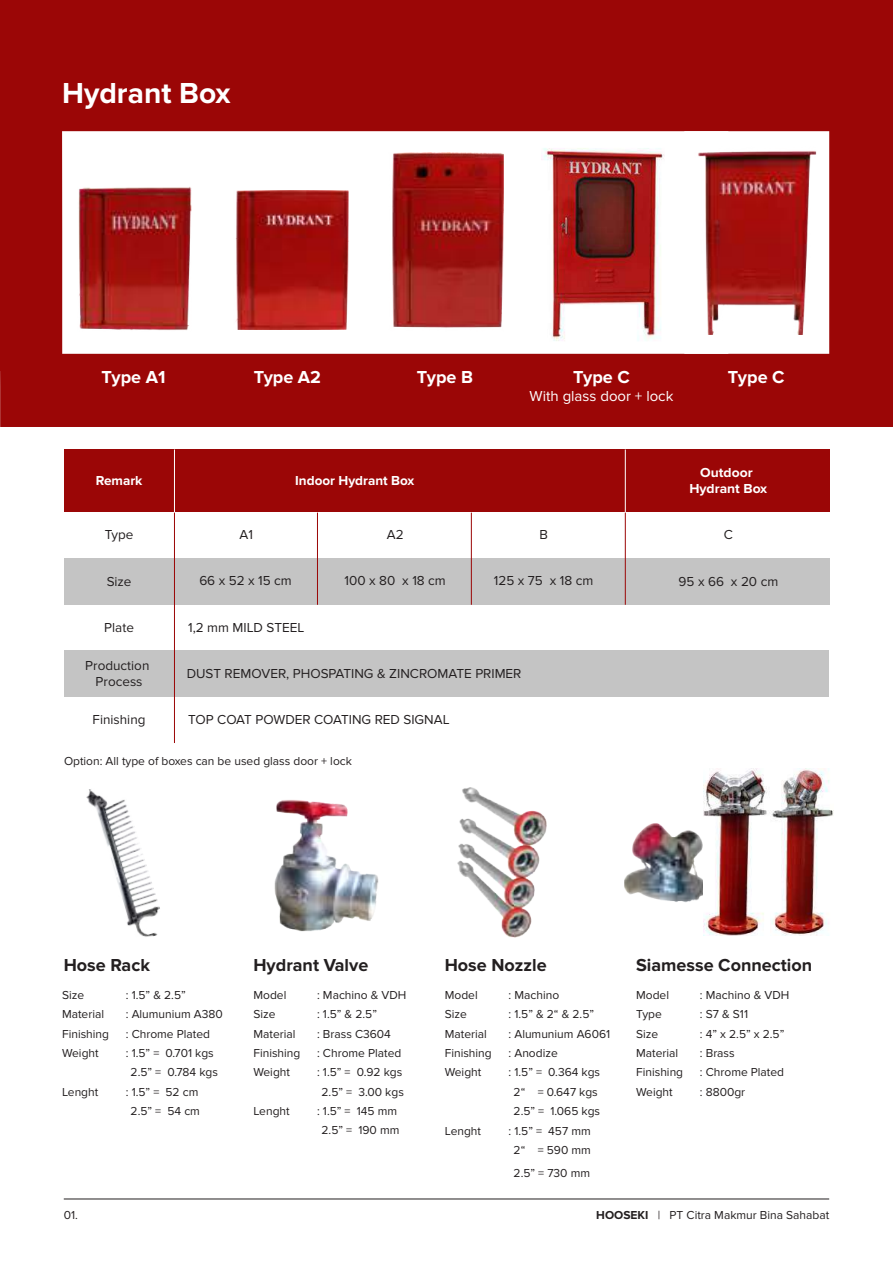
<style>
.page{position:relative;width:893px;height:1263px;background:#fff}
.page>*{position:absolute;margin:0;border:0;box-sizing:border-box;transform-origin:0 0}
.t1{font:700 30px "Proxima Nova";color:#fff}
.t2{font:700 18px "Proxima Nova";color:#231f20}
.t3{font:700 18px "Proxima Nova";color:#fff}
.t4{font:15px "Proxima Nova";color:#fff}
.t5{font:13.5px/16.2px "Proxima Nova";color:#231f20;text-align:center}
.t6{font:700 13.5px/16.2px "Proxima Nova";color:#fff;text-align:center}
.t7{font:12px/19.4px "Proxima Nova";color:#231f20;text-align:center}
.s1{font-weight:700}
</style>
<div class="page">
<div style="left:0;top:0;width:893px;height:371px;background:#9b0606"></div>
<div style="left:64px;top:449px;width:110px;height:64px;background:#9b0606"></div>
<div style="left:174px;top:449px;width:361px;height:64px;background:#9b0606"></div>
<div style="left:535px;top:449px;width:149px;height:64px;background:#9b0606"></div>
<div style="left:684px;top:449px;width:145px;height:64px;background:#9b0606"></div>
<hr style="left:174px;top:449px;width:1px;height:64px;background:#fff">
<hr style="left:625px;top:449px;width:1px;height:64px;background:#fff">
<div style="left:64px;top:559px;width:765px;height:46px;background:#c4c4c4"></div>
<div style="left:64px;top:651px;width:110px;height:46px;background:#c4c4c4"></div>
<div style="left:174px;top:651px;width:655px;height:46px;background:#c4c4c4"></div>
<hr style="left:174px;top:513px;width:1px;height:230px;background:#9b0606">
<hr style="left:317px;top:513px;width:1px;height:92px;background:#9b0606">
<hr style="left:471px;top:513px;width:1px;height:92px;background:#9b0606">
<hr style="left:625px;top:513px;width:1px;height:92px;background:#9b0606">
<hr style="left:64px;top:1198px;width:765px;height:1px;background:#231f20">
<div style="left:0;top:371px;width:893px;height:56px;background:#9b0606"></div>
<div style="left:62px;top:131px;width:622px;height:223px;background:#fff"></div>
<div style="left:684px;top:334px;width:145px;height:20px;background:#fff"></div>
<img style="left:541px;top:137px;width:124px;height:210px">
<img style="left:78px;top:187px;width:113px;height:146px">
<img style="left:672px;top:131px;width:158px;height:203px">
<img style="left:234px;top:190px;width:114px;height:140px">
<img style="left:377px;top:152px;width:126px;height:179px">
<img style="left:86px;top:789px;width:74px;height:148px">
<img style="left:274px;top:800px;width:105px;height:132px">
<img style="left:458px;top:787px;width:88px;height:150px">
<img style="left:625px;top:823px;width:78px;height:80px">
<img style="left:703px;top:768px;width:131px;height:167px">
<h1 class="t1" style="left:62px;top:75px;width:170px">Hydrant Box</h1>
<h2 class="t3" style="left:101px;top:366px;width:65px">Type A1</h2>
<h2 class="t3" style="left:254px;top:366px;width:69px">Type A2</h2>
<h2 class="t3" style="left:417px;top:366px;width:58px">Type B</h2>
<h2 class="t3" style="left:573px;top:366px;width:58px">Type C</h2>
<p class="t4" style="left:529px;top:387px;width:145px">With glass door + lock</p>
<h2 class="t3" style="left:728px;top:366px;width:58px">Type C</h2>
<p class="t6" style="left:96px;top:472px;width:48px">Remark</p>
<p class="t5" style="left:105px;top:527px;width:30px">Type</p>
<p class="t5" style="left:107px;top:573px;width:26px">Size</p>
<p class="t5" style="left:104px;top:619px;width:31px">Plate</p>
<p class="t5" style="left:85px;top:657px;width:66px">Production<br>Process</p>
<p class="t6" style="left:295px;top:472px;width:121px">Indoor Hydrant Box</p>
<p class="t6" style="left:689px;top:464px;width:79px">Outdoor<br>Hydrant Box</p>
<p class="t5" style="left:240px;top:527px;width:15px">A1</p>
<p class="t5" style="left:387px;top:527px;width:18px">A2</p>
<p class="t5" style="left:539px;top:527px;width:10px">B</p>
<p class="t5" style="left:724px;top:527px;width:11px">C</p>
<p class="t5" style="left:199px;top:573px;width:94px">66 x 52 x 15 cm</p>
<p class="t5" style="left:345px;top:573px;width:103px">100 x 80 x 18 cm</p>
<p class="t5" style="left:494px;top:573px;width:101px">125 x 75 x 18 cm</p>
<p class="t5" style="left:679px;top:573px;width:101px">95 x 66 x 20 cm</p>
<p class="t5" style="left:188px;top:620px;width:118px">1,2 mm MILD STEEL</p>
<p class="t5" style="left:187px;top:666px;width:336px">DUST REMOVER, PHOSPATING &amp; ZINCROMATE PRIMER</p>
<p class="t5" style="left:93px;top:711px;width:54px">Finishing</p>
<p class="t5" style="left:188px;top:712px;width:263px">TOP COAT POWDER COATING RED SIGNAL</p>
<p class="t7" style="left:64px;top:752px;width:289px">Option: All type of boxes can be used glass door + lock</p>
<h2 class="t2" style="left:64px;top:954px;width:88px">Hose Rack</h2>
<h2 class="t2" style="left:253px;top:954px;width:116px">Hydrant Valve</h2>
<h2 class="t2" style="left:445px;top:954px;width:103px">Hose Nozzle</h2>
<h2 class="t2" style="left:636px;top:954px;width:178px">Siamesse Connection</h2>
<p class="t7" style="left:62px;top:985px;width:24px">Size</p>
<p class="t7" style="left:126px;top:985px;width:61px">: 1.5” &amp; 2.5”</p>
<p class="t7" style="left:253px;top:985px;width:34px">Model</p>
<p class="t7" style="left:317px;top:985px;width:91px">: Machino &amp; VDH</p>
<p class="t7" style="left:445px;top:985px;width:34px">Model</p>
<p class="t7" style="left:509px;top:985px;width:52px">: Machino</p>
<p class="t7" style="left:636px;top:985px;width:34px">Model</p>
<p class="t7" style="left:700px;top:985px;width:91px">: Machino &amp; VDH</p>
<p class="t7" style="left:62px;top:1005px;width:43px">Material</p>
<p class="t7" style="left:126px;top:1005px;width:98px">: Alumunium A380</p>
<p class="t7" style="left:253px;top:1005px;width:24px">Size</p>
<p class="t7" style="left:317px;top:1005px;width:61px">: 1.5” &amp; 2.5”</p>
<p class="t7" style="left:445px;top:1005px;width:24px">Size</p>
<p class="t7" style="left:509px;top:1005px;width:87px">: 1.5” &amp; 2“ &amp; 2.5”</p>
<p class="t7" style="left:636px;top:1005px;width:27px">Type</p>
<p class="t7" style="left:700px;top:1005px;width:50px">: S7 &amp; S11</p>
<p class="t7" style="left:62px;top:1024px;width:49px">Finishing</p>
<p class="t7" style="left:126px;top:1024px;width:86px">: Chrome Plated</p>
<p class="t7" style="left:253px;top:1024px;width:43px">Material</p>
<p class="t7" style="left:317px;top:1024px;width:75px">: Brass C3604</p>
<p class="t7" style="left:445px;top:1024px;width:43px">Material</p>
<p class="t7" style="left:509px;top:1024px;width:103px">: Alumunium A6061</p>
<p class="t7" style="left:636px;top:1024px;width:24px">Size</p>
<p class="t7" style="left:700px;top:1024px;width:86px">: 4” x 2.5” x 2.5”</p>
<p class="t7" style="left:62px;top:1043px;width:38px">Weight</p>
<p class="t7" style="left:126px;top:1043px;width:89px">: 1.5” = 0.701 kgs</p>
<p class="t7" style="left:253px;top:1044px;width:49px">Finishing</p>
<p class="t7" style="left:317px;top:1044px;width:86px">: Chrome Plated</p>
<p class="t7" style="left:445px;top:1044px;width:49px">Finishing</p>
<p class="t7" style="left:509px;top:1044px;width:51px">: Anodize</p>
<p class="t7" style="left:636px;top:1043px;width:43px">Material</p>
<p class="t7" style="left:700px;top:1043px;width:36px">: Brass</p>
<p class="t7" style="left:636px;top:1063px;width:49px">Finishing</p>
<p class="t7" style="left:700px;top:1063px;width:86px">: Chrome Plated</p>
<p class="t7" style="left:636px;top:1082px;width:38px">Weight</p>
<p class="t7" style="left:700px;top:1082px;width:47px">: 8800gr</p>
<p class="t7" style="left:253px;top:1063px;width:38px">Weight</p>
<p class="t7" style="left:317px;top:1063px;width:88px">: 1.5” = 0.92 kgs<br>2.5” = 3.00 kgs</p>
<p class="t7" style="left:253px;top:1101px;width:38px">Lenght</p>
<p class="t7" style="left:317px;top:1101px;width:84px">: 1.5” = 145 mm<br>2.5” = 190 mm</p>
<p class="t7" style="left:131px;top:1063px;width:89px">2.5” = 0.784 kgs</p>
<p class="t7" style="left:445px;top:1063px;width:38px">Weight</p>
<p class="t7" style="left:509px;top:1063px;width:93px">: 1.5” = 0.364 kgs<br>2“ = 0.647 kgs<br>2.5” = 1.065 kgs</p>
<p class="t7" style="left:445px;top:1121px;width:38px">Lenght</p>
<p class="t7" style="left:509px;top:1121px;width:84px">: 1.5” = 457 mm<br>2“ = 590 mm</p>
<p class="t7" style="left:514px;top:1163px;width:78px">2.5” = 730 mm</p>
<p class="t7" style="left:62px;top:1082px;width:38px">Lenght</p>
<p class="t7" style="left:126px;top:1082px;width:76px">: 1.5” = 52 cm<br>2.5” = 54 cm</p>
<p class="t7" style="left:64px;top:1205px;width:16px">01.</p>
<p class="t7" style="left:596px;top:1205px;width:234px"><span class="s1">HOOSEKI</span> | PT Citra Makmur Bina Sahabat</p>
</div>
